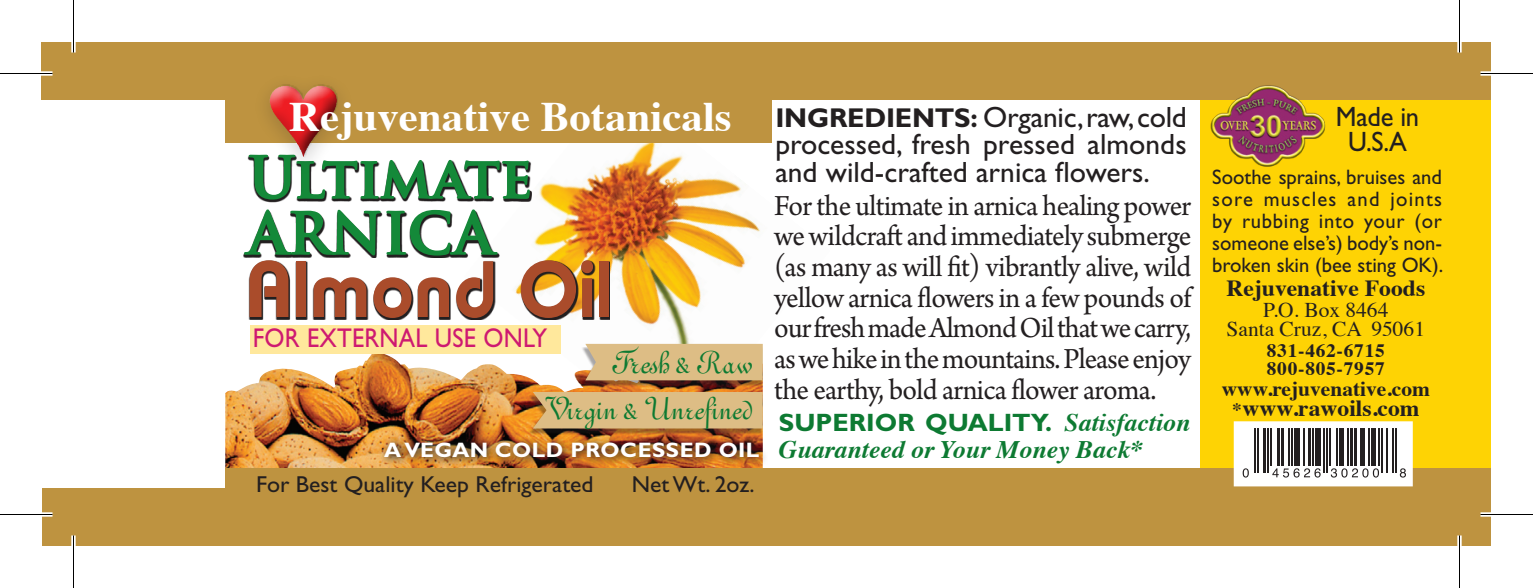
<style>
.page{position:relative;width:1533px;height:588px;background:#fff}
.page>*{position:absolute;margin:0;border:0;box-sizing:border-box;transform-origin:0 0}
.t1{font:600 79.8px "Bauhaus";color:#aa4c2b}
.t2{font:700 56px/56px "Trajan Pro";color:#148939}
.t3{font:700 42px "Times";color:#fff}
.t4{font:35.35px/45.5px "Gando BT";color:#0d7a32;text-align:right}
.t5{font:30.8px/30.8px "Arno Pro";letter-spacing:-.025em;color:#231f20;text-align:justify}
.t6{font:29.4px/27.3px "Gill Sans";color:#231f20;text-align:justify}
.t7{font:28px/24.5px "Gill Sans";letter-spacing:-.01em;color:#231f20;text-align:center;scale:.95 1}
.t8{font:27.3px "Gill Sans";letter-spacing:.01em;color:#ce1971;scale:.9 1}
.t9{font:700 25.2px "Gill Sans";color:#0d7a32}
.t10{font:italic 700 25.2px "Times";color:#0d7a32}
.t11{font:23.1px "Gill Sans";color:#231f20}
.t12{font:700 23.1px "Times";color:#231f20}
.t13{font:21px/22.1px "Gill Sans";color:#231f20;text-align:justify}
.t14{font:21px/18.9px "Times";color:#231f20;text-align:center}
.t15{font:700 21px "Gill Sans";letter-spacing:.025em;color:#fff;scale:1.04 1}
.t16{font:700 21px "Times";color:#231f20}
.t17{font:700 18.9px/18.9px "Times";letter-spacing:.04em;color:#231f20}
.s1{font-style:inherit}
.s2{font-weight:700;font-size:27.3px}
.s3{font-family:"Times";font-style:italic}
.s4{font-size:18.9px}
</style>
<div class="page">
<img style="left:531px;top:99px;width:299px;height:245px">
<img style="left:225px;top:344px;width:538px;height:124px">
<div style="left:1200px;top:98px;width:291px;height:402px;background:#fed304"></div>
<div style="left:225px;top:87px;width:547px;height:55px;background:#be9340"></div>
<div style="left:225px;top:468px;width:1266px;height:78px;background:#be9340"></div>
<div style="left:42px;top:42px;width:1449px;height:57px;background:#be9340"></div>
<div style="left:42px;top:489px;width:200px;height:57px;background:#be9340"></div>
<img style="left:1203px;top:85px;width:126px;height:82px">
<img style="left:379px;top:436px;width:386px;height:30px">
<div style="left:250px;top:325px;width:310px;height:28px;background:#ffe89c"></div>
<svg style="left:243px;top:142px;width:288px;height:147px"></svg>
<div style="left:1237px;top:425px;width:172px;height:58px;background:#fff"></div>
<svg style="left:1243px;top:468px;width:6px;height:10px"></svg>
<hr style="left:1254px;top:425px;width:2px;height:47px;background:#231f20">
<hr style="left:1257px;top:425px;width:2px;height:47px;background:#231f20">
<hr style="left:1263px;top:425px;width:3px;height:47px;background:#231f20">
<hr style="left:1268px;top:425px;width:1px;height:47px;background:#231f20">
<hr style="left:1271px;top:425px;width:1px;height:41px;background:#231f20">
<hr style="left:1277px;top:425px;width:2px;height:41px;background:#231f20">
<hr style="left:1281px;top:425px;width:3px;height:41px;background:#231f20">
<hr style="left:1288px;top:425px;width:2px;height:41px;background:#231f20">
<hr style="left:1291px;top:425px;width:2px;height:41px;background:#231f20">
<div style="left:1294px;top:425px;width:6px;height:41px;background:#231f20"></div>
<hr style="left:1303px;top:425px;width:2px;height:41px;background:#231f20">
<hr style="left:1308px;top:425px;width:3px;height:41px;background:#231f20">
<svg style="left:1272px;top:468px;width:49px;height:10px"></svg>
<hr style="left:1312px;top:425px;width:2px;height:41px;background:#231f20">
<div style="left:1315px;top:425px;width:6px;height:41px;background:#231f20"></div>
<hr style="left:1323px;top:425px;width:1px;height:47px;background:#231f20">
<hr style="left:1326px;top:425px;width:1px;height:47px;background:#231f20">
<hr style="left:1329px;top:425px;width:1px;height:41px;background:#231f20">
<hr style="left:1336px;top:425px;width:2px;height:41px;background:#231f20">
<div style="left:1339px;top:425px;width:5px;height:41px;background:#231f20"></div>
<hr style="left:1347px;top:425px;width:1px;height:41px;background:#231f20">
<hr style="left:1350px;top:425px;width:3px;height:41px;background:#231f20">
<hr style="left:1354px;top:425px;width:3px;height:41px;background:#231f20">
<div style="left:1360px;top:425px;width:5px;height:41px;background:#231f20"></div>
<hr style="left:1368px;top:425px;width:1px;height:41px;background:#231f20">
<svg style="left:1331px;top:468px;width:48px;height:10px"></svg>
<hr style="left:1371px;top:425px;width:4px;height:41px;background:#231f20">
<hr style="left:1378px;top:425px;width:2px;height:41px;background:#231f20">
<hr style="left:1381px;top:425px;width:2px;height:47px;background:#231f20">
<hr style="left:1386px;top:425px;width:1px;height:47px;background:#231f20">
<hr style="left:1392px;top:425px;width:1px;height:47px;background:#231f20">
<hr style="left:1395px;top:425px;width:1px;height:47px;background:#231f20">
<svg style="left:1400px;top:468px;width:5px;height:10px"></svg>
<div style="left:1234px;top:421px;width:179px;height:65px;border:7px solid #fff"></div>
<svg style="left:249px;top:260px;width:361px;height:60px"></svg>
<div style="left:582px;top:347px;width:181px;height:39px;background:#231f20;opacity:.39"></div>
<div style="left:585px;top:344px;width:178px;height:36px;background:#ddbd85"></div>
<div style="left:529px;top:395px;width:234px;height:39px;background:#231f20;opacity:.39"></div>
<div style="left:533px;top:392px;width:230px;height:36px;background:#ddbd85"></div>
<div style="left:248px;top:70px;width:104px;height:107px;background:#231f20;opacity:.18"></div>
<div style="left:265px;top:82px;width:77px;height:80px;background:#ba903f"></div>
<div style="left:265px;top:88px;width:77px;height:74px;background:#231f20;opacity:.92"></div>
<div style="left:276px;top:84px;width:62px;height:73px;background:#231f20;opacity:.51"></div>
<div style="left:0;top:71px;width:52px;height:5px;background:#fff"></div>
<div style="left:1480px;top:71px;width:53px;height:5px;background:#fff"></div>
<div style="left:0;top:512px;width:52px;height:5px;background:#fff"></div>
<div style="left:1480px;top:512px;width:53px;height:5px;background:#fff"></div>
<div style="left:71px;top:0;width:5px;height:52px;background:#fff"></div>
<div style="left:71px;top:536px;width:5px;height:52px;background:#fff"></div>
<div style="left:1457px;top:0;width:5px;height:52px;background:#fff"></div>
<div style="left:1457px;top:536px;width:5px;height:52px;background:#fff"></div>
<hr style="left:0;top:73px;width:52px;height:1px;background:#000">
<hr style="left:1480px;top:73px;width:53px;height:1px;background:#000">
<hr style="left:0;top:514px;width:52px;height:1px;background:#000">
<hr style="left:1480px;top:514px;width:53px;height:1px;background:#000">
<hr style="left:73px;top:0;width:1px;height:52px;background:#000">
<hr style="left:73px;top:536px;width:1px;height:52px;background:#000">
<hr style="left:1459px;top:0;width:1px;height:52px;background:#000">
<hr style="left:1459px;top:536px;width:1px;height:52px;background:#000">
<h3 class="t3" style="left:289px;top:76px;width:444px">Rejuvenative Botanicals</h3>
<h2 class="t2" style="left:248px;top:150px;width:285px">Ultimate<br>ARNICA</h2>
<h1 class="t1" style="left:245px;top:241px;width:369px"><span class="s1">A</span>lmond Oil</h1>
<p class="t8" style="left:253px;top:322px;width:329px">FOR EXTERNAL USE ONLY</p>
<p class="t4" style="left:543px;top:340px;width:211px">Fresh &amp; Raw<br>Virgin &amp; Unrefined</p>
<p class="t15" style="left:384px;top:437px;width:52px">A VEGAN</p>
<p class="t15" style="left:495px;top:437px;width:254px">COLD PROCESSED OIL</p>
<p class="t11" style="left:256px;top:471px;width:339px">For Best Quality Keep Refrigerated</p>
<p class="t11" style="left:632px;top:471px;width:124px">Net Wt. 2oz.</p>
<p class="t6" style="left:775px;top:104px;width:413px"><span class="s2">INGREDI ENTS:</span> Organic, raw, cold processed, fresh pressed almonds and wild-crafted arnica flowers.</p>
<p class="t5" style="left:774px;top:192px;width:418px">For the ultimate in arnica healing power we wildcraft and immediately submerge (as many as will fit) vibrantly alive, wild yellow arnica flowers in a few pounds of our fresh made Almond Oil that we carry, as we hike in the mountains. Please enjoy the earthy, bold arnica flower aroma.</p>
<p class="t9" style="left:779px;top:407px;width:413px">SUPERI OR QUALI TY. <span class="s3">Satisfaction</span></p>
<p class="t10" style="left:779px;top:426px;width:366px">Guaranteed or Your Money Back*</p>
<p class="t7" style="left:1336px;top:105px;width:89px">Made in<br>U.S.A</p>
<p class="t13" style="left:1212px;top:166px;width:233px">Soothe sprains, bruises and sore muscles and joints by rubbing into your (or someone else’s) body’s non&shy;broken skin (bee sting OK).</p>
<p class="t12" style="left:1226px;top:266px;width:200px">Rejuvenative Foods</p>
<p class="t14" style="left:1227px;top:298px;width:200px">P.O. Box 8464<br>Santa Cruz, CA 95061</p>
<p class="t17" style="left:1267px;top:339px;width:119px">831-462-6715<br>800-805-7957</p>
<p class="t16" style="left:1222px;top:369px;width:210px">www.rejuvenative.com</p>
<p class="t12" style="left:1232px;top:386px;width:189px"><span class="s4">*</span>www.rawoils.com</p>
</div>
